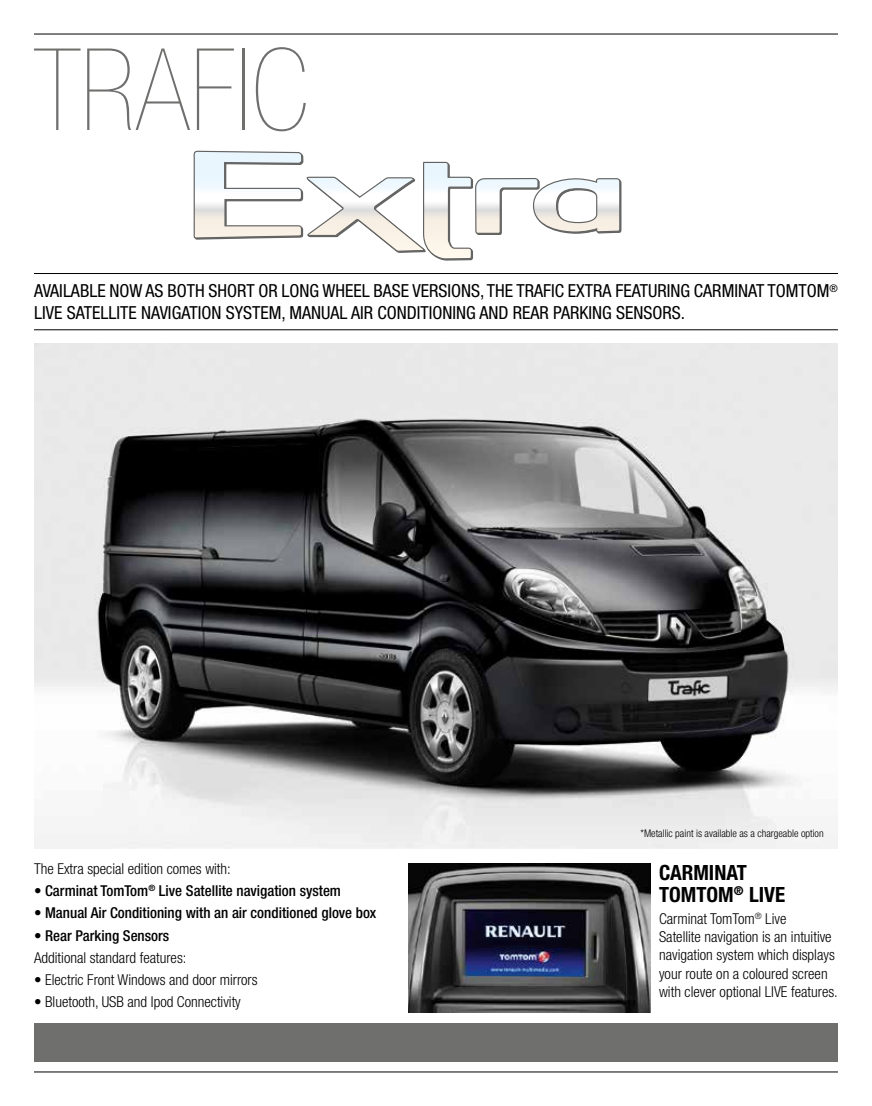
<style>
.page{position:relative;width:872px;height:1106px;background:#fff}
.page>*{position:absolute;margin:0;border:0;box-sizing:border-box;transform-origin:0 0}
.t1{font:200 condensed 114px "Helvetica Neue LT Std";color:#6f6f6e}
.t2{font:700 condensed 21px/22.5px "Helvetica Neue LT Std";color:#000}
.t3{font:condensed 18px/21px "Helvetica Neue LT Std";color:#000}
.t4{font:300 condensed 15px/18px "Helvetica Neue LT Std";color:#000}
.t5{font:500 condensed 15px "Helvetica Neue LT Std";color:#000}
.t6{font:300 condensed 10.5px "Helvetica Neue LT Std";color:#000}
</style>
<div class="page">
<hr style="left:34px;top:273px;width:804px;height:1px;background:#000">
<hr style="left:34px;top:329px;width:804px;height:1px;background:#000">
<img style="left:34px;top:343px;width:804px;height:505px">
<img style="left:409px;top:863px;width:241px;height:149px">
<div style="left:34px;top:1023px;width:804px;height:38px;background:#6f6f6e"></div>
<svg style="left:193px;top:151px;width:428px;height:109px"></svg>
<hr style="left:34px;top:1071px;width:804px;height:1px;background:#000">
<hr style="left:34px;top:34px;width:804px;height:1px;background:#000">
<h1 class="t1" style="left:34px;top:27px;width:47px">TRAFIC</h1>
<p class="t3" style="left:34px;top:280px;width:805px;text-indent:446px">, THE TRAFIC EXTRA FEATURING CARMINAT TOMTOM<sup>®<br></sup>LIVE SATELLITE NAVIGATION SYSTEM, MANUAL AIR CONDITIONING AND REAR PARKING SENSORS.</p>
<p class="t3" style="left:34px;top:280px;width:185px">AVAILABLE NOW AS BOTH SHOR</p>
<p class="t3" style="left:246px;top:280px;width:46px">T OR LONG</p>
<p class="t3" style="left:322px;top:280px;width:11px">WHEEL</p>
<p class="t3" style="left:373px;top:280px;width:10px">BASE</p>
<p class="t3" style="left:412px;top:280px;width:18px">VERSIONS</p>
<p class="t4" style="left:34px;top:859px;width:198px">The Extra special edition comes with:</p>
<p class="t5" style="left:34px;top:882px;width:308px">• Carminat TomTom<sup>®</sup> Live Satellite navigation system</p>
<p class="t5" style="left:34px;top:904px;width:344px">• Manual Air Conditioning with an air conditioned glove box</p>
<p class="t5" style="left:34px;top:926px;width:137px">• Rear Parking Sensors</p>
<p class="t4" style="left:34px;top:948px;width:154px">Additional standard features:</p>
<p class="t4" style="left:34px;top:970px;width:225px">• Electric Front Windows and door mirrors</p>
<p class="t4" style="left:34px;top:993px;width:208px">• Bluetooth, USB and Ipod Connectivity</p>
<p class="t6" style="left:640px;top:827px;width:185px">*Metallic paint is available as a chargeable option</p>
<h2 class="t2" style="left:659px;top:860px;width:126px">CARMINAT<br>TOMTOM<sup>®</sup> LIVE</h2>
<p class="t4" style="left:659px;top:910px;width:180px">Carminat TomTom<sup>®</sup> Live<br>Satellite navigation is an intuitive navigation system which displays your route on a coloured screen with clever optional LIVE features.</p>
</div>
